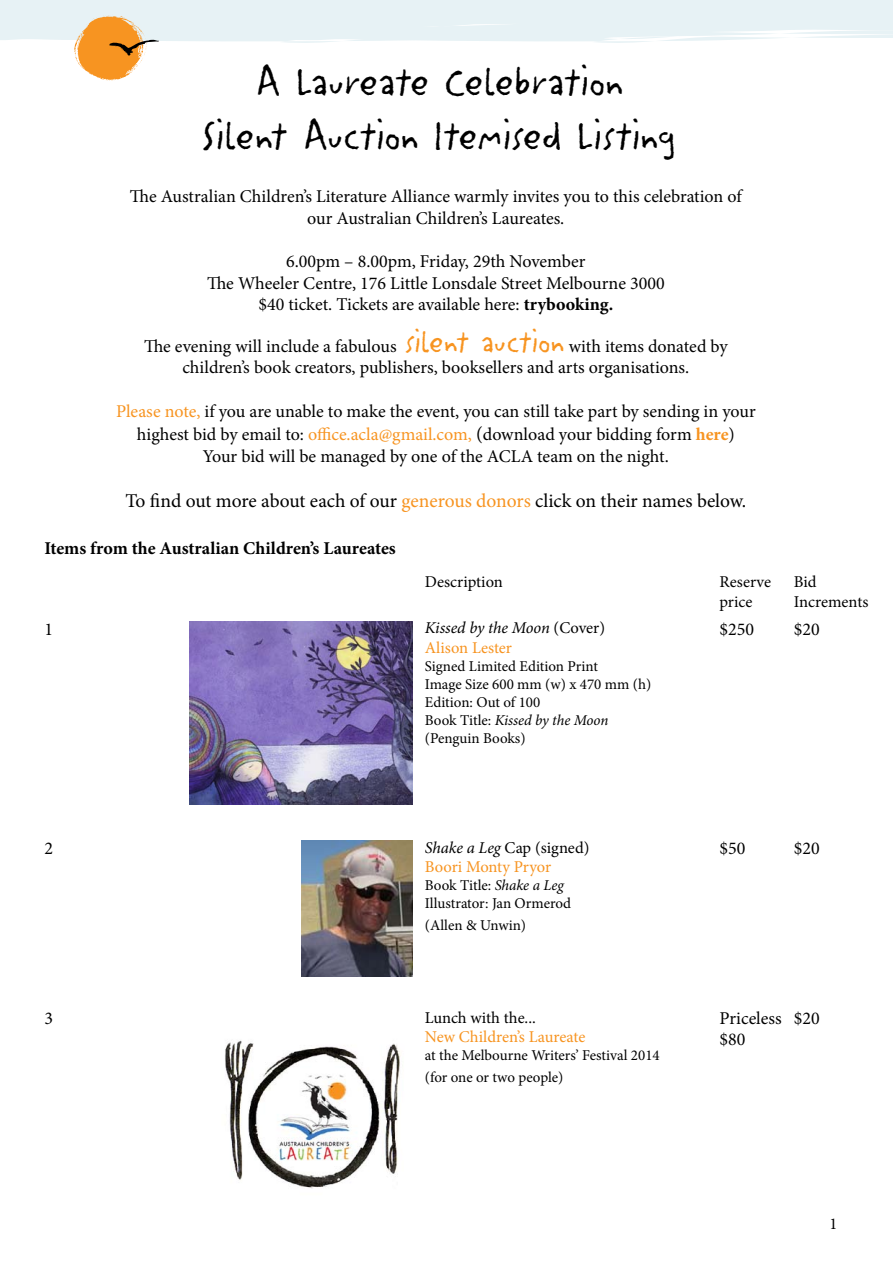
<style>
.page{position:relative;width:893px;height:1263px;background:#fff}
.page>*{position:absolute;margin:0;border:0;box-sizing:border-box;transform-origin:0 0}
.t1{font:45px/54px "Litterbox ICG";color:#000;text-align:center}
.t2{font:19.5px "Minion Pro";letter-spacing:-.005em;color:#000}
.t3{font:18px/21.6px "Minion Pro";color:#000;text-align:center}
.t4{font:700 18px "Minion Pro";color:#000}
.t5{font:16.5px/19.8px "Minion Pro";color:#f79421}
.t6{font:16.5px/19.8px "Minion Pro";color:#000}
.t7{font:italic 16.5px/19.8px "Minion Pro";letter-spacing:-.01em;color:#000}
.t8{font:15px/18px "Minion Pro";color:#000}
.s1{font-weight:700}
.s2{font-family:"Litterbox ICG";font-size:34.5px;color:#f79421}
.s3{color:#f79421}
.s4{font-size:19.5px}
.s5{font-weight:700;color:#f79421}
.s6{font-style:normal}
.s7{font-style:normal;color:#f79421}
.s8{font-style:italic}
.s9{font-style:italic;color:#000}
.s10{color:#000}
</style>
<div class="page">
<img style="left:189px;top:621px;width:224px;height:184px">
<img style="left:302px;top:840px;width:111px;height:137px">
<img style="left:225px;top:1040px;width:175px;height:149px">
<svg style="left:0;top:0;width:893px;height:81px"></svg>
<h1 class="t1" style="left:202px;top:53px;width:475px">A Laureate Celebration<br>Silent Auction Itemised Listing</h1>
<p class="t3" style="left:130px;top:186px;width:613px">The Australian Children’s Literature Alliance warmly invites you to this celebration of our Australian Children’s Laureates.</p>
<p class="t3" style="left:207px;top:251px;width:459px">6.00pm – 8.00pm, Friday, 29th November<br>The Wheeler Centre, 176 Little Lonsdale Street Melbourne 3000 $40 ticket. Tickets are available here: <span class="s1">trybooking.</span></p>
<p class="t3" style="left:144px;top:335px;width:585px">The evening will include a fabulous <span class="s2">silent auction</span> with items donated by children’s book creators, publishers, booksellers and arts organisations.</p>
<p class="t3" style="left:116px;top:399px;width:641px;line-height:23.4px"><span class="s3">Please note,</span> if you are unable to make the event, you can still take part by sending in your highest bid by email to: <span class="s3">office.acla@gmail.com,</span> <span class="s4">(</span>download your bidding form <span class="s5">here</span>)</p>
<p class="t3" style="left:203px;top:445px;width:467px">Your bid will be managed by one of the ACLA team on the night.</p>
<p class="t2" style="left:125px;top:487px;width:622px">To find out more about each of our <span class="s3">generous donors</span> click on their names below.</p>
<p class="t4" style="left:44px;top:535px;width:353px">Items from the Australian Children’s Laureates</p>
<p class="t6" style="left:425px;top:572px;width:80px">Description</p>
<p class="t6" style="left:719px;top:572px;width:53px">Reserve price</p>
<p class="t6" style="left:794px;top:572px;width:76px">Bid<br>Increments</p>
<p class="t3" style="left:44px;top:618px;width:10px">1</p>
<p class="t7" style="left:425px;top:618px;width:182px">Kissed by the Moon <span class="s6">(Cover)<br></span><span class="s7">Alison Lester</span></p>
<p class="t8" style="left:425px;top:657px;width:228px">Signed Limited Edition Print<br>Image Size 600 mm (w) x 470 mm (h)<br>Edition: Out of 100<br>Book Title: <span class="s8">Kissed by the Moon </span>(Penguin Books)</p>
<p class="t3" style="left:44px;top:837px;width:10px">2</p>
<p class="t5" style="left:425px;top:837px;width:166px"><span class="s9">Shake a Leg</span> <span class="s10">Cap (signed)<br></span>Boori Monty Pryor</p>
<p class="t8" style="left:425px;top:877px;width:148px">Book Title: <span class="s8">Shake a Leg<br></span>Illustrator: Jan Ormerod</p>
<p class="t8" style="left:425px;top:916px;width:103px">(Allen &amp; Unwin)</p>
<p class="t3" style="left:44px;top:1007px;width:10px">3</p>
<p class="t6" style="left:425px;top:1007px;width:113px">Lunch with the...</p>
<p class="t5" style="left:425px;top:1027px;width:162px">New Children’s Laureate</p>
<p class="t8" style="left:425px;top:1045px;width:236px;line-height:21.6px">at the Melbourne Writers’ Festival 2014 (for one or two people)</p>
<p class="t3" style="left:719px;top:618px;width:36px">$250</p>
<p class="t3" style="left:794px;top:618px;width:27px">$20</p>
<p class="t3" style="left:719px;top:837px;width:27px">$50</p>
<p class="t3" style="left:794px;top:837px;width:27px">$20</p>
<p class="t3" style="left:719px;top:1007px;width:64px;text-align:left">Priceless $80</p>
<p class="t3" style="left:794px;top:1007px;width:27px">$20</p>
<p class="t6" style="left:829px;top:1214px;width:9px">1</p>
</div>
